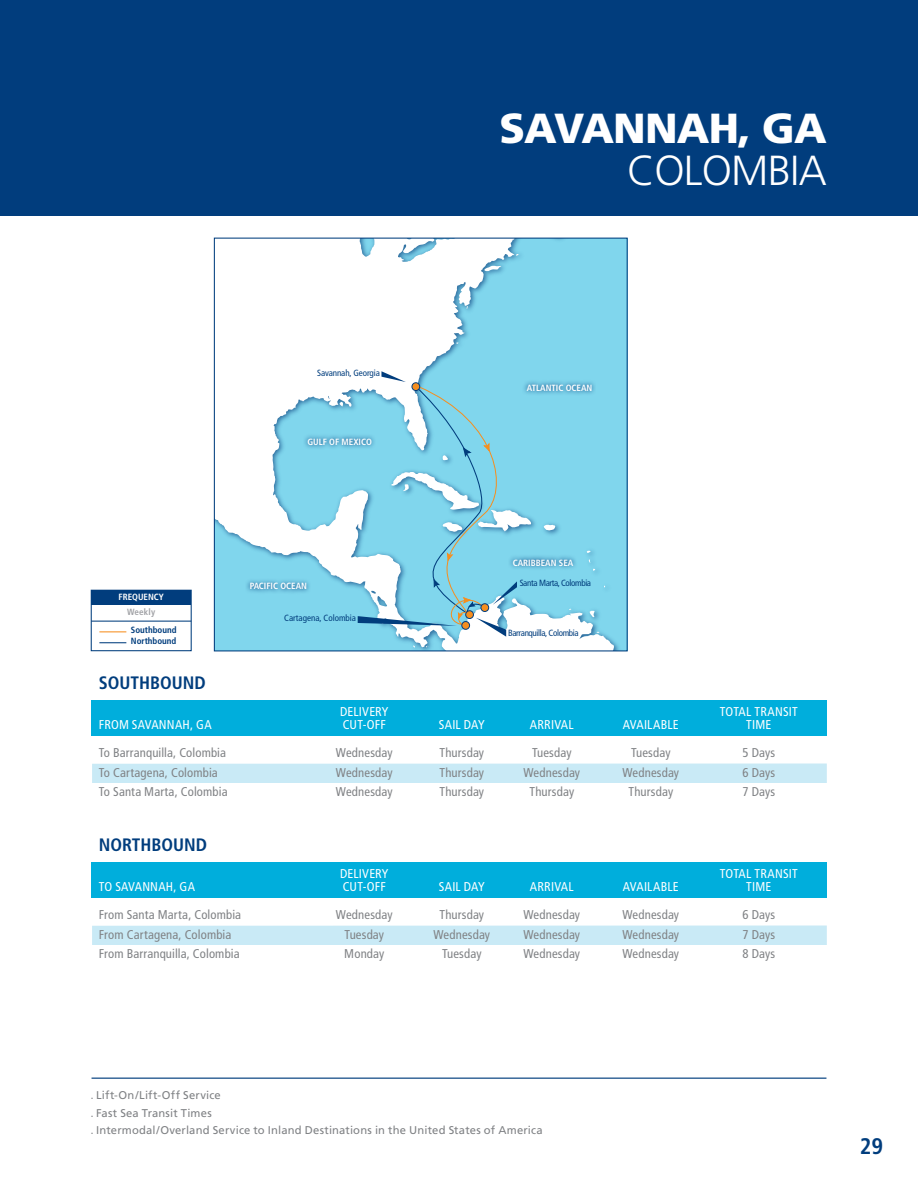
<style>
.page{position:relative;width:918px;height:1188px;background:#fff}
.page>*{position:absolute;margin:0;border:0;box-sizing:border-box;transform-origin:0 0}
.t1{font:900 42px "Frutiger";letter-spacing:-.02em;color:#fff}
.t2{font:300 42px "Frutiger";letter-spacing:-.02em;color:#fff}
.t3{font:700 condensed 22.5px "Frutiger";color:#013d7d}
.t4{font:700 condensed 18px "Frutiger";color:#013d7d}
.Copy_Chart{font:condensed 12.75px "Frutiger";letter-spacing:.01em;color:#808285}
.Title__Chart{font:condensed 12.75px "Frutiger";letter-spacing:.015em;color:#fff}
.t5{font:11.25px "Frutiger";letter-spacing:.015em;color:#808285}
.Oceanos{font:700 condensed 9px "Frutiger";color:#fff}
.t6{font:condensed 9px "Frutiger";letter-spacing:-.04em;color:#013d7d}
.t7{font:700 condensed 9px "Frutiger";color:#013d7d}
.t8{font:condensed 9px "Frutiger";color:#013d7d}
.t9{font:condensed 9px "Frutiger";letter-spacing:-.01em;color:#013d7d}
.t10{font:700 condensed 9px "Frutiger";letter-spacing:.02em;color:#a0a1a5}
.s1{font-stretch:condensed}
</style>
<div class="page">
<div style="left:0;top:0;width:918px;height:216px;background:#013d7d"></div>
<svg style="left:216px;top:240px;width:410px;height:409px;fill:#80d6ed"></svg>
<svg style="left:531px;top:380px;width:65px;height:16px"></svg>
<svg style="left:303px;top:434px;width:55px;height:16px"></svg>
<svg style="left:531px;top:554px;width:47px;height:16px"></svg>
<svg style="left:245px;top:578px;width:66px;height:16px"></svg>
<svg style="left:358px;top:371px;width:173px;height:266px"></svg>
<div style="left:91px;top:590px;width:101px;height:61px;background:#fff;border:1px solid #013d7d"></div>
<div style="left:91px;top:590px;width:100px;height:15px;background:#013d7d"></div>
<svg style="left:99px;top:631px;width:27px;height:1px"></svg>
<svg style="left:99px;top:642px;width:27px;height:1px"></svg>
<hr style="left:91px;top:621px;width:100px;height:1px;background:#013d7d">
<div style="left:92px;top:764px;width:735px;height:19px;background:#c9eaf6"></div>
<div style="left:92px;top:926px;width:735px;height:19px;background:#c9eaf6"></div>
<div style="left:91px;top:700px;width:736px;height:36px;background:#00aedc"></div>
<div style="left:91px;top:862px;width:736px;height:36px;background:#00aedc"></div>
<hr style="left:92px;top:1078px;width:734px;height:1px;background:#013d7d">
<p class="t1" style="left:499px;top:103px;width:329px">SAVANNAH, GA</p>
<p class="t2" style="left:627px;top:147px;width:201px">COLOMBIA</p>
<p class="t9" style="left:317px;top:368px;width:64px">Savannah, Georgia</p>
<p class="Oceanos" style="left:307px;top:437px;width:66px">GULF OF MEXICO</p>
<p class="Oceanos" style="left:527px;top:383px;width:67px">ATLANTIC OCEAN</p>
<p class="Oceanos" style="left:119px;top:591px;width:47px">FREQUENCY</p>
<p class="t7" style="left:131px;top:624px;width:47px">Southbound</p>
<p class="t7" style="left:131px;top:635px;width:47px">Northbound</p>
<p class="t10" style="left:127px;top:607px;width:29px">Weekly</p>
<p class="t4" style="left:99px;top:672px;width:108px">SOUTHBOUND</p>
<p class="Oceanos" style="left:250px;top:581px;width:59px">PACIFIC OCEAN</p>
<p class="t8" style="left:284px;top:612px;width:73px">Cartagena, Colombia</p>
<p class="Oceanos" style="left:513px;top:557px;width:62px">CARIBBEAN SEA</p>
<p class="t6" style="left:520px;top:578px;width:73px">Santa Marta, Colombia</p>
<p class="t6" style="left:508px;top:627px;width:72px">Barranquilla, Colombia</p>
<p class="Title__Chart" style="left:340px;top:704px;width:50px">DELIVERY</p>
<p class="Title__Chart" style="left:720px;top:704px;width:79px">TOTAL TRANSIT</p>
<p class="Title__Chart" style="left:99px;top:718px;width:114px">FROM SAVANNAH, GA</p>
<p class="Title__Chart" style="left:343px;top:718px;width:45px">CUT-OFF</p>
<p class="Title__Chart" style="left:439px;top:718px;width:47px">SAIL DAY</p>
<p class="Title__Chart" style="left:530px;top:718px;width:45px">ARRIVAL</p>
<p class="Title__Chart" style="left:623px;top:718px;width:57px">AVAILABLE</p>
<p class="Title__Chart" style="left:746px;top:718px;width:27px">TIME</p>
<p class="Copy_Chart" style="left:99px;top:745px;width:129px">To Barranquilla, Colombia</p>
<p class="Copy_Chart" style="left:336px;top:745px;width:58px">Wednesday</p>
<p class="Copy_Chart" style="left:439px;top:745px;width:46px">Thursday</p>
<p class="Copy_Chart" style="left:532px;top:745px;width:41px">Tuesday</p>
<p class="Copy_Chart" style="left:631px;top:745px;width:41px">Tuesday</p>
<p class="Copy_Chart" style="left:743px;top:745px;width:34px">5 Days</p>
<p class="Copy_Chart" style="left:99px;top:765px;width:120px">To Cartagena, Colombia</p>
<p class="Copy_Chart" style="left:336px;top:765px;width:58px">Wednesday</p>
<p class="Copy_Chart" style="left:439px;top:765px;width:46px">Thursday</p>
<p class="Copy_Chart" style="left:523px;top:765px;width:58px">Wednesday</p>
<p class="Copy_Chart" style="left:622px;top:765px;width:58px">Wednesday</p>
<p class="Copy_Chart" style="left:743px;top:765px;width:34px">6 Days</p>
<p class="Copy_Chart" style="left:99px;top:784px;width:130px">To Santa Marta, Colombia</p>
<p class="Copy_Chart" style="left:336px;top:784px;width:58px">Wednesday</p>
<p class="Copy_Chart" style="left:439px;top:784px;width:46px">Thursday</p>
<p class="Copy_Chart" style="left:529px;top:784px;width:46px">Thursday</p>
<p class="Copy_Chart" style="left:628px;top:784px;width:46px">Thursday</p>
<p class="Copy_Chart" style="left:743px;top:784px;width:34px">7 Days</p>
<p class="t4" style="left:99px;top:834px;width:110px">NORTHBOUND</p>
<p class="Title__Chart" style="left:340px;top:866px;width:50px">DELIVERY</p>
<p class="Title__Chart" style="left:720px;top:866px;width:79px">TOTAL TRANSIT</p>
<p class="Title__Chart" style="left:99px;top:880px;width:98px">TO SAVANNAH, GA</p>
<p class="Title__Chart" style="left:343px;top:880px;width:45px">CUT-OFF</p>
<p class="Title__Chart" style="left:439px;top:880px;width:47px">SAIL DAY</p>
<p class="Title__Chart" style="left:530px;top:880px;width:45px">ARRIVAL</p>
<p class="Title__Chart" style="left:623px;top:880px;width:57px">AVAILABLE</p>
<p class="Title__Chart" style="left:746px;top:880px;width:27px">TIME</p>
<p class="Copy_Chart" style="left:99px;top:907px;width:144px">From Santa Marta, Colombia</p>
<p class="Copy_Chart" style="left:336px;top:907px;width:58px">Wednesday</p>
<p class="Copy_Chart" style="left:439px;top:907px;width:46px">Thursday</p>
<p class="Copy_Chart" style="left:523px;top:907px;width:58px">Wednesday</p>
<p class="Copy_Chart" style="left:622px;top:907px;width:58px">Wednesday</p>
<p class="Copy_Chart" style="left:743px;top:907px;width:34px">6 Days</p>
<p class="Copy_Chart" style="left:99px;top:927px;width:134px">From Cartagena, Colombia</p>
<p class="Copy_Chart" style="left:345px;top:927px;width:41px">Tuesday</p>
<p class="Copy_Chart" style="left:433px;top:927px;width:58px">Wednesday</p>
<p class="Copy_Chart" style="left:523px;top:927px;width:58px">Wednesday</p>
<p class="Copy_Chart" style="left:622px;top:927px;width:58px">Wednesday</p>
<p class="Copy_Chart" style="left:743px;top:927px;width:34px">7 Days</p>
<p class="Copy_Chart" style="left:99px;top:946px;width:142px">From Barranquilla, Colombia</p>
<p class="Copy_Chart" style="left:344px;top:946px;width:42px">Monday</p>
<p class="Copy_Chart" style="left:442px;top:946px;width:41px">Tuesday</p>
<p class="Copy_Chart" style="left:523px;top:946px;width:58px">Wednesday</p>
<p class="Copy_Chart" style="left:622px;top:946px;width:58px">Wednesday</p>
<p class="Copy_Chart" style="left:743px;top:946px;width:34px">8 Days</p>
<p class="t5" style="left:91px;top:1089px;width:132px"><span class="s1">.</span> Lift-On/Lift-Off Service</p>
<p class="t5" style="left:91px;top:1106px;width:123px"><span class="s1">.</span> Fast Sea Transit Times</p>
<p class="t5" style="left:91px;top:1124px;width:454px"><span class="s1">.</span> Intermodal/Overland Service to Inland Destinations in the United States of America</p>
<h2 class="t3" style="left:860px;top:1133px;width:25px">29</h2>
</div>
